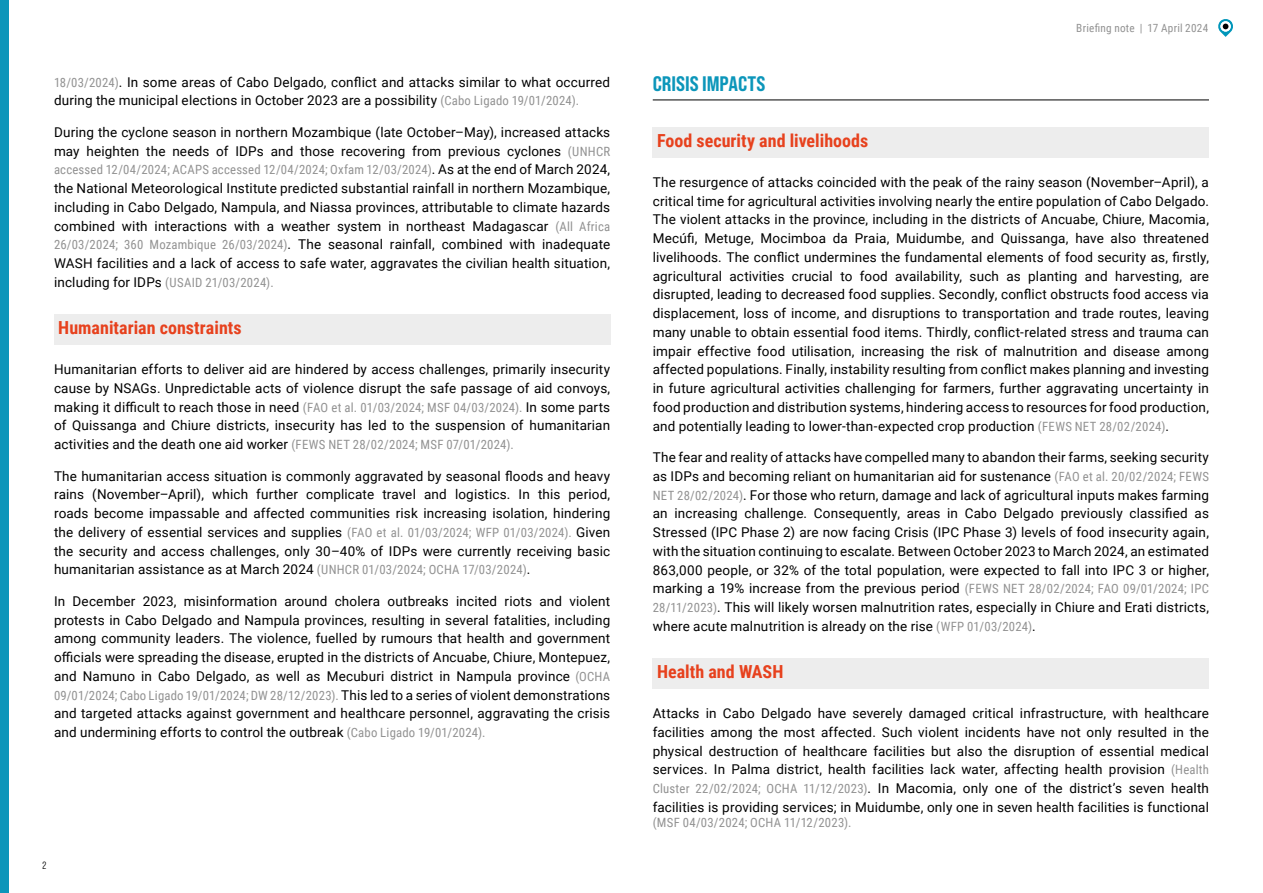
<style>
.page{position:relative;width:1263px;height:893px;background:#fff}
.page>*{position:absolute;margin:0;border:0;box-sizing:border-box;transform-origin:0 0}
.t1{font:21px "Bebas Neue Pro Semi Exp X Bold";color:#0c96ba}
.t2{font:700 18px "Roboto Condensed";color:#e7411d}
.t3{font:13.5px/18.8px "Roboto";letter-spacing:.01em;color:#000;text-align:justify}
.t4{font:12.75px "Roboto Condensed";letter-spacing:.02em;color:#929292}
.t5{font:11.25px "Roboto Condensed";letter-spacing:.02em;color:#929292}
.t6{font:10.5px "Bebas Neue Pro Middle";color:#000}
.s1{font-family:"Roboto Condensed";font-size:12.75px;color:#929292}
.s2{font-family:"Roboto";font-size:13.5px;color:#000}
</style>
<div class="page">
<svg style="left:1218px;top:19px;width:15px;height:18px"></svg>
<div style="left:0;top:0;width:9px;height:893px;background:#0c96ba"></div>
<div style="left:54px;top:314px;width:556px;height:31px;background:#ededed"></div>
<hr style="left:653px;top:100px;width:556px;height:1px;background:#000">
<div style="left:653px;top:127px;width:556px;height:31px;background:#ededed"></div>
<div style="left:653px;top:658px;width:556px;height:31px;background:#ededed"></div>
<p class="t3" style="left:54px;top:72px;width:558px"><span class="s1">18/03/2024)</span>. In some areas of Cabo Delgado, conflict and attacks similar to what occurred during the municipal elections in October 2023 are a possibility <span class="s1">(Cabo Ligado 19/01/2024).</span></p>
<p class="t3" style="left:54px;top:122px;width:558px">During the cyclone season in northern Mozambique (late October–May), increased attacks may heighten the needs of IDPs and those recovering from previous cyclones <span class="s1">(UNHCR</span></p>
<p class="t4" style="left:54px;top:161px;width:558px">accessed 12/04/2024; ACAPS accessed 12/04/2024; Oxfam 12/03/2024)<span class="s2">. As at the end of March 2024,</span></p>
<p class="t3" style="left:54px;top:178px;width:558px">the National Meteorological Institute predicted substantial rainfall in northern Mozambique, including in Cabo Delgado, Nampula, and Niassa provinces, attributable to climate hazards combined with interactions with a weather system in northeast Madagascar <span class="s1">(All Africa 26/03/2024; 360 Mozambique 26/03/2024)</span>. The seasonal rainfall, combined with inadequate WASH facilities and a lack of access to safe water, aggravates the civilian health situation,</p>
<p class="t4" style="left:54px;top:273px;width:221px"><span class="s2">including for IDPs</span> (USAID 21/03/2024).</p>
<h2 class="t2" style="left:58px;top:315px;width:185px">Humanitarian constraints</h2>
<p class="t3" style="left:54px;top:359px;width:558px">Humanitarian efforts to deliver aid are hindered by access challenges, primarily insecurity cause by NSAGs. Unpredictable acts of violence disrupt the safe passage of aid convoys, making it difficult to reach those in need <span class="s1">(FAO et al. 01/03/2024; MSF 04/03/2024).</span> In some parts of Quissanga and Chiure districts, insecurity has led to the suspension of humanitarian</p>
<p class="t4" style="left:54px;top:436px;width:461px"><span class="s2">activities and the death one aid worker</span> (FEWS NET 28/02/2024; MSF 07/01/2024).</p>
<p class="t3" style="left:54px;top:466px;width:558px">The humanitarian access situation is commonly aggravated by seasonal floods and heavy rains (November–April), which further complicate travel and logistics. In this period, roads become impassable and affected communities risk increasing isolation, hindering the delivery of essential services and supplies <span class="s1">(FAO et al. 01/03/2024; WFP 01/03/2024).</span> Given the security and access challenges, only 30–40% of IDPs were currently receiving basic humanitarian assistance as at March 2024 <span class="s1">(UNHCR 01/03/2024; OCHA 17/03/2024)</span>.</p>
<p class="t3" style="left:54px;top:591px;width:558px">In December 2023, misinformation around cholera outbreaks incited riots and violent protests in Cabo Delgado and Nampula provinces, resulting in several fatalities, including among community leaders. The violence, fuelled by rumours that health and government officials were spreading the disease, erupted in the districts of Ancuabe, Chiure, Montepuez, and Namuno in Cabo Delgado, as well as Mecuburi district in Nampula province <span class="s1">(OCHA</span></p>
<p class="t4" style="left:54px;top:686px;width:558px">09/01/2024; Cabo Ligado 19/01/2024; DW 28/12/2023). <span class="s2">This led to a series of violent demonstrations</span></p>
<p class="t3" style="left:54px;top:704px;width:558px">and targeted attacks against government and healthcare personnel, aggravating the crisis and undermining efforts to control the outbreak <span class="s1">(Cabo Ligado 19/01/2024).</span></p>
<p class="t6" style="left:43px;top:859px;width:5px">2</p>
<h1 class="t1" style="left:653px;top:71px;width:114px">CRISIS IMPACTS</h1>
<p class="t5" style="left:1076px;top:20px;width:133px">Briefing note | 17 April 2024</p>
<h2 class="t2" style="left:657px;top:128px;width:213px">Food security and livelihoods</h2>
<p class="t3" style="left:653px;top:172px;width:558px">The resurgence of attacks coincided with the peak of the rainy season (November–April), a critical time for agricultural activities involving nearly the entire population of Cabo Delgado.<br>The violent attacks in the province, including in the districts of Ancuabe, Chiure, Macomia, Mecúfi, Metuge, Mocimboa da Praia, Muidumbe, and Quissanga, have also threatened livelihoods. The conflict undermines the fundamental elements of food security as, firstly, agricultural activities crucial to food availability, such as planting and harvesting, are disrupted, leading to decreased food supplies. Secondly, conflict obstructs food access via displacement, loss of income, and disruptions to transportation and trade routes, leaving many unable to obtain essential food items. Thirdly, conflict-related stress and trauma can impair effective food utilisation, increasing the risk of malnutrition and disease among affected populations. Finally, instability resulting from conflict makes planning and investing in future agricultural activities challenging for farmers, further aggravating uncertainty in food production and distribution systems, hindering access to resources for food production, and potentially leading to lower-than-expected crop production <span class="s1">(FEWS NET 28/02/2024)</span>.</p>
<p class="t3" style="left:653px;top:447px;width:558px">The fear and reality of attacks have compelled many to abandon their farms, seeking security as IDPs and becoming reliant on humanitarian aid for sustenance <span class="s1">(FAO et al. 20/02/2024; FEWS NET 28/02/2024)</span>. For those who return, damage and lack of agricultural inputs makes farming an increasing challenge. Consequently, areas in Cabo Delgado previously classified as Stressed (IPC Phase 2) are now facing Crisis (IPC Phase 3) levels of food insecurity again, with the situation continuing to escalate. Between October 2023 to March 2024, an estimated 863,000 people, or 32% of the total population, were expected to fall into IPC 3 or higher, marking a 19% increase from the previous period <span class="s1">(FEWS NET 28/02/2024; FAO 09/01/2024; IPC 28/11/2023)</span>. This will likely worsen malnutrition rates, especially in Chiure and Erati districts, where acute malnutrition is already on the rise <span class="s1">(WFP 01/03/2024)</span>.</p>
<h2 class="t2" style="left:657px;top:659px;width:128px">Health and WASH</h2>
<p class="t3" style="left:653px;top:703px;width:558px">Attacks in Cabo Delgado have severely damaged critical infrastructure, with healthcare facilities among the most affected. Such violent incidents have not only resulted in the physical destruction of healthcare facilities but also the disruption of essential medical services. In Palma district, health facilities lack water, affecting health provision <span class="s1">(Health Cluster 22/02/2024; OCHA 11/12/2023)</span>. In Macomia, only one of the district’s seven health facilities is providing services; in Muidumbe, only one in seven health facilities is functional</p>
<p class="t4" style="left:653px;top:814px;width:200px">(MSF 04/03/2024; OCHA 11/12/2023).</p>
</div>
